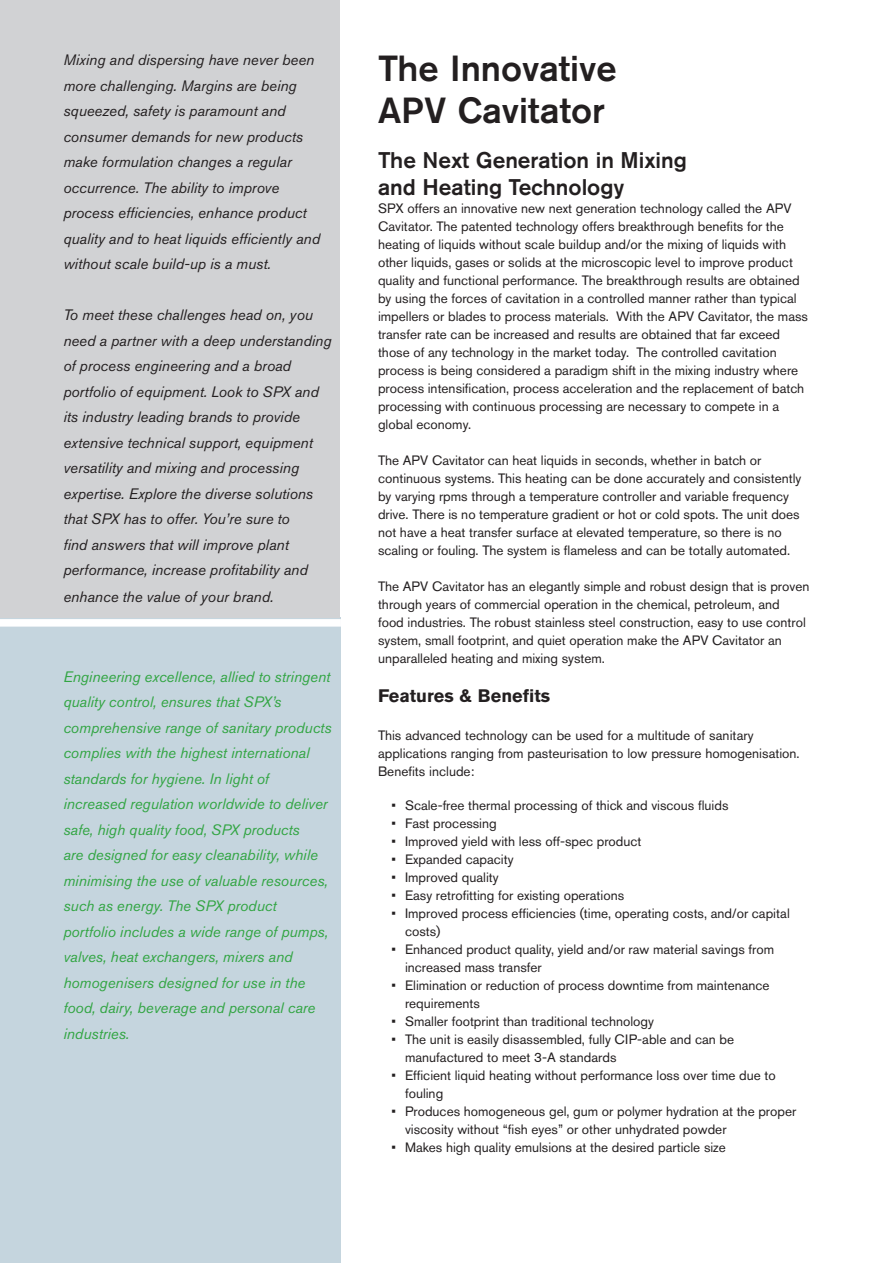
<style>
.page{position:relative;width:893px;height:1263px;background:#fff}
.page>*{position:absolute;margin:0;border:0;box-sizing:border-box;transform-origin:0 0}
.t1{font:500 36px/42px "Akzidenz Grotesk BE";color:#231f20}
.t2{font:500 22.5px/27px "Akzidenz Grotesk BE";color:#231f20}
.t3{font:700 18px "Akzidenz Grotesk BE";color:#231f20}
.t4{font:italic 15px/25.5px "Akzidenz Grotesk BE";color:#231f20}
.t5{font:italic 15px/25.5px "Akzidenz Grotesk BE";color:#32a543}
.t6{font:13.5px/18px "Akzidenz Grotesk BE";color:#231f20}
</style>
<div class="page">
<div style="left:0;top:618px;width:340px;height:645px;background:#c5d5de"></div>
<div style="left:0;top:0;width:340px;height:618px;background:#d1d2d4"></div>
<div style="left:0;top:619px;width:341px;height:8px;background:#fff"></div>
<p class="t4" style="left:63px;top:47px;width:258px">Mixing and dispersing have never been more challenging. Margins are being squeezed, safety is paramount and consumer demands for new products make formulation changes a regular occurrence. The ability to improve process efficiencies, enhance product quality and to heat liquids efficiently and without scale build-up is a must.</p>
<p class="t4" style="left:63px;top:302px;width:270px">To meet these challenges head on, you need a partner with a deep understanding of process engineering and a broad portfolio of equipment. Look to SPX and its industry leading brands to provide extensive technical support, equipment versatility and mixing and processing expertise. Explore the diverse solutions that SPX has to offer. You’re sure to<br>find answers that will improve plant performance, increase profitability and</p>
<p class="t4" style="left:63px;top:584px;width:212px">enhance the value of your brand.</p>
<p class="t5" style="left:63px;top:664px;width:270px">Engineering excellence, allied to stringent quality control, ensures that SPX’s comprehensive range of sanitary products complies with the highest international standards for hygiene. In light of increased regulation worldwide to deliver safe, high quality food, SPX products<br>are designed for easy cleanability, while minimising the use of valuable resources, such as energy. The SPX product portfolio includes a wide range of pumps, valves, heat exchangers, mixers and homogenisers designed for use in the food, dairy, beverage and personal care industries.</p>
<h1 class="t1" style="left:378px;top:47px;width:240px">The Innovative<br>APV Cavitator</h1>
<h2 class="t2" style="left:378px;top:146px;width:310px">The Next Generation in Mixing and Heating Technology</h2>
<p class="t6" style="left:378px;top:199px;width:432px">SPX offers an innovative new next generation technology called the APV Cavitator. The patented technology offers breakthrough benefits for the heating of liquids without scale buildup and/or the mixing of liquids with other liquids, gases or solids at the microscopic level to improve product quality and functional performance. The breakthrough results are obtained by using the forces of cavitation in a controlled manner rather than typical impellers or blades to process materials. With the APV Cavitator, the mass transfer rate can be increased and results are obtained that far exceed those of any technology in the market today. The controlled cavitation process is being considered a paradigm shift in the mixing industry where process intensification, process acceleration and the replacement of batch processing with continuous processing are necessary to compete in a global economy.</p>
<p class="t6" style="left:378px;top:451px;width:425px">The APV Cavitator can heat liquids in seconds, whether in batch or continuous systems. This heating can be done accurately and consistently by varying rpms through a temperature controller and variable frequency drive. There is no temperature gradient or hot or cold spots. The unit does not have a heat transfer surface at elevated temperature, so there is no scaling or fouling. The system is flameless and can be totally automated.</p>
<p class="t6" style="left:378px;top:577px;width:433px">The APV Cavitator has an elegantly simple and robust design that is proven through years of commercial operation in the chemical, petroleum, and<br>food industries. The robust stainless steel construction, easy to use control system, small footprint, and quiet operation make the APV Cavitator an unparalleled heating and mixing system.</p>
<h3 class="t3" style="left:378px;top:685px;width:174px">Features &amp; Benefits</h3>
<p class="t6" style="left:378px;top:726px;width:423px">This advanced technology can be used for a multitude of sanitary applications ranging from pasteurisation to low pressure homogenisation.<br>Benefits include:</p>
<p class="t6" style="left:392px;top:796px;width:338px">• Scale-free thermal processing of thick and viscous fluids</p>
<p class="t6" style="left:392px;top:814px;width:107px">• Fast processing</p>
<p class="t6" style="left:392px;top:832px;width:251px">• Improved yield with less off-spec product</p>
<p class="t6" style="left:392px;top:850px;width:124px">• Expanded capacity</p>
<p class="t6" style="left:392px;top:868px;width:109px">• Improved quality</p>
<p class="t6" style="left:392px;top:886px;width:234px">• Easy retrofitting for existing operations</p>
<p class="t6" style="left:405px;top:904px;width:386px;text-indent:-14px">• Improved process efficiencies (time, operating costs, and/or capital costs)</p>
<p class="t6" style="left:405px;top:940px;width:371px;text-indent:-14px">• Enhanced product quality, yield and/or raw material savings from increased mass transfer</p>
<p class="t6" style="left:405px;top:976px;width:366px;text-indent:-14px">• Elimination or reduction of process downtime from maintenance requirements</p>
<p class="t6" style="left:392px;top:1012px;width:264px">• Smaller footprint than traditional technology</p>
<p class="t6" style="left:405px;top:1030px;width:331px;text-indent:-14px">• The unit is easily disassembled, fully CIP-able and can be manufactured to meet 3-A standards</p>
<p class="t6" style="left:405px;top:1066px;width:372px;text-indent:-14px">• Efficient liquid heating without performance loss over time due to fouling</p>
<p class="t6" style="left:405px;top:1102px;width:393px;text-indent:-14px">• Produces homogeneous gel, gum or polymer hydration at the proper viscosity without “fish eyes” or other unhydrated powder</p>
<p class="t6" style="left:392px;top:1138px;width:336px">• Makes high quality emulsions at the desired particle size</p>
</div>
